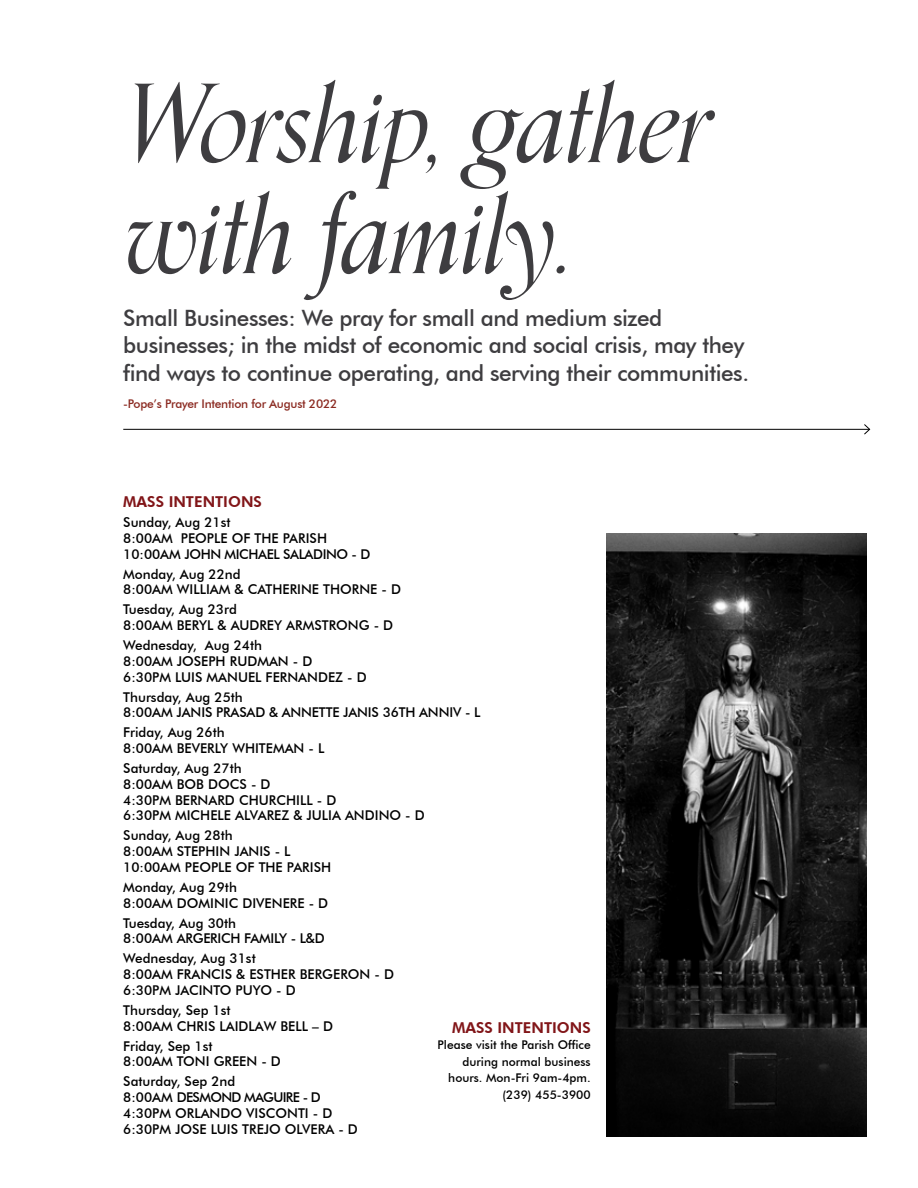
<style>
.page{position:relative;width:918px;height:1188px;background:#fff}
.page>*{position:absolute;margin:0;border:0;box-sizing:border-box;transform-origin:0 0}
.t1{font:italic 108px/111px "Orpheus Pro";letter-spacing:-.02em;color:#3e3d40}
.t2{font:500 22.5px/27.5px "Futura BT";letter-spacing:-.02em;color:#3e3d40}
.t3{font:800 15px "Futura BT";color:#811518}
.t4{font:500 13.5px/15.8px "Futura BT";color:#000}
.t5{font:500 12px/16.5px "Futura BT";color:#000;text-align:right}
.t6{font:500 12px "Futura BT";letter-spacing:-.02em;color:#8b2a21}
</style>
<div class="page">
<img style="left:607px;top:533px;width:260px;height:604px">
<hr style="left:123px;top:429px;width:747px;height:1px;background:#000">
<svg style="left:863px;top:424px;width:8px;height:11px"></svg>
<h1 class="t1" style="left:124px;top:72px;width:590px">Worship, gather with family.</h1>
<h2 class="t2" style="left:123px;top:304px;width:627px">Small Businesses: We pray for small and medium sized businesses; in the midst of economic and social crisis, may they find ways to continue operating, and serving their communities.</h2>
<p class="t6" style="left:123px;top:396px;width:215px">-Pope’s Prayer Intention for August 2022</p>
<p class="t3" style="left:123px;top:493px;width:140px">MASS INTENTIONS</p>
<p class="t4" style="left:123px;top:514px;width:249px">Sunday, Aug 21st<br>8:00AM PEOPLE OF THE PARISH<br>10:00AM JOHN MICHAEL SALADINO - D</p>
<p class="t4" style="left:123px;top:566px;width:279px">Monday, Aug 22nd<br>8:00AM WILLIAM &amp; CATHERINE THORNE - D</p>
<p class="t4" style="left:123px;top:601px;width:271px">Tuesday, Aug 23rd<br>8:00AM BERYL &amp; AUDREY ARMSTRONG - D</p>
<p class="t4" style="left:123px;top:637px;width:245px">Wednesday, Aug 24th<br>8:00AM JOSEPH RUDMAN - D<br>6:30PM LUIS MANUEL FERNANDEZ - D</p>
<p class="t4" style="left:123px;top:689px;width:359px">Thursday, Aug 25th<br>8:00AM JANIS PRASAD &amp; ANNETTE JANIS 36TH ANNIV - L</p>
<p class="t4" style="left:123px;top:725px;width:203px">Friday, Aug 26th<br>8:00AM BEVERLY WHITEMAN - L</p>
<p class="t4" style="left:123px;top:760px;width:303px">Saturday, Aug 27th<br>8:00AM BOB DOCS - D<br>4:30PM BERNARD CHURCHILL - D<br>6:30PM MICHELE ALVAREZ &amp; JULIA ANDINO - D</p>
<p class="t4" style="left:123px;top:828px;width:209px">Sunday, Aug 28th<br>8:00AM STEPHIN JANIS - L<br>10:00AM PEOPLE OF THE PARISH</p>
<p class="t4" style="left:123px;top:879px;width:206px">Monday, Aug 29th<br>8:00AM DOMINIC DIVENERE - D</p>
<p class="t4" style="left:123px;top:915px;width:203px">Tuesday, Aug 30th<br>8:00AM ARGERICH FAMILY - L&amp;D</p>
<p class="t4" style="left:123px;top:951px;width:272px">Wednesday, Aug 31st<br>8:00AM FRANCIS &amp; ESTHER BERGERON - D<br>6:30PM JACINTO PUYO - D</p>
<p class="t4" style="left:123px;top:1002px;width:211px">Thursday, Sep 1st<br>8:00AM CHRIS LAIDLAW BELL – D</p>
<p class="t4" style="left:123px;top:1038px;width:159px">Friday, Sep 1st<br>8:00AM TONI GREEN - D</p>
<p class="t4" style="left:123px;top:1074px;width:236px">Saturday, Sep 2nd<br>8:00AM DESMOND MAGUIRE - D<br>4:30PM ORLANDO VISCONTI - D<br>6:30PM JOSE LUIS TREJO OLVERA - D</p>
<p class="t3" style="left:452px;top:1018px;width:140px">MASS INTENTIONS</p>
<p class="t5" style="left:438px;top:1036px;width:155px">Please visit the Parish Office during normal business hours. Mon-Fri 9am-4pm. (239) 455-3900</p>
</div>
